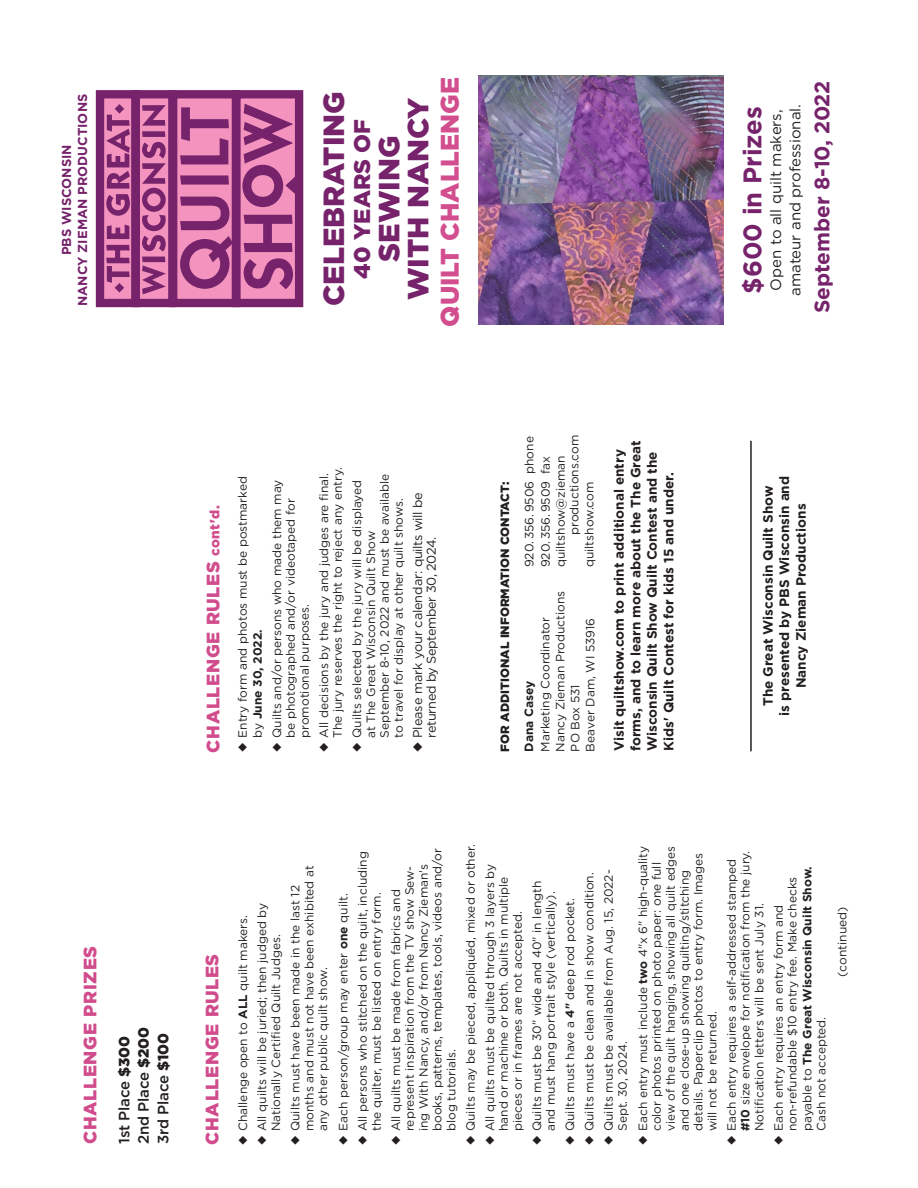
<style>
.page{position:relative;width:918px;height:1188px;background:#fff}
.page>*{position:absolute;margin:0;border:0;box-sizing:border-box;transform-origin:0 0}
.t1{font:900 29.25px/29.2px "Gotham";color:#76236c;text-align:center}
.t2{font:900 25.5px "Gotham";color:#d24e8f}
.t3{font:700 25.5px "Gotham";color:#76236c}
.t4{font:900 22.8px "Gotham";color:#76236c}
.t5{font:700 21px "Gotham";color:#76236c}
.t6{font:900 18px "Gotham";letter-spacing:.04em;color:#d14c8d}
.t7{font:15px/19.5px "Gotham";color:#231f20;text-align:center}
.t8{font:500 15px/19.5px "Gotham";letter-spacing:-.01em;color:#231f20}
.t9{font:700 13.5px/16.5px "Gotham";color:#231f20}
.small_text_no_rule{font:700 12.9px/15.9px "Gotham";color:#76236c;text-align:center}
.Contest_rules{font:12.75px/13.8px "Gotham";letter-spacing:-.025em;color:#231f20}
.Contest_rules-2{font:12px/13.8px "Gotham";color:#231f20}
.Contest_rules-3{font:700 12px/13.8px "Gotham";color:#231f20}
.t10{font:900 12px "Gotham";color:#231f20}
.s1{font-size:13.5px}
.s2{font-weight:700}
.s3{font-weight:900}
.s4{font-weight:400}
</style>
<div class="page">
<hr style="left:750px;top:441px;width:2px;height:310px;background:#231f20">
<img style="left:478px;top:75px;width:246px;height:250px">
<div style="left:100px;top:93px;width:200px;height:211px;background:#f393be"></div>
<div style="left:169px;top:90px;width:71px;height:217px;border:8px solid #76236c"></div>
<div style="left:232px;top:90px;width:71px;height:217px;border:8px solid #76236c"></div>
<svg style="left:180px;top:107px;width:53px;height:182px"></svg>
<svg style="left:242px;top:104px;width:60px;height:185px"></svg>
<div style="left:96px;top:90px;width:44px;height:217px;border:8px solid #76236c"></div>
<div style="left:132px;top:90px;width:45px;height:217px;border:8px solid #76236c"></div>
<svg style="left:142px;top:105px;width:24px;height:189px"></svg>
<svg style="left:106px;top:104px;width:24px;height:189px"></svg>
<p class="small_text_no_rule" style="left:59px;top:306px;width:214px;rotate:-90deg">PBS WISCONSIN<br>NANCY ZIEMAN PRODUCTIONS</p>
<p class="t1" style="left:319px;top:306px;width:216px;rotate:-90deg">CELEBRATING</p>
<p class="t4" style="left:346px;top:279px;width:161px;rotate:-90deg">40 YEARS OF</p>
<p class="t1" style="left:374px;top:300px;width:205px;rotate:-90deg">SEWING<br>WITH NANCY</p>
<p class="t2" style="left:432px;top:327px;width:251px;rotate:-90deg">QUILT CHALLENGE</p>
<p class="t3" style="left:736px;top:294px;width:189px;rotate:-90deg">$600 in Prizes</p>
<p class="t7" style="left:766px;top:296px;width:194px;rotate:-90deg">Open to all quilt makers, amateur and professional.</p>
<p class="t5" style="left:808px;top:313px;width:234px;rotate:-90deg">September 8-10, 2022</p>
<p class="t6" style="left:201px;top:753px;width:249px;rotate:-90deg">CHALLENGE RULES <span class="s1">cont'd.</span></p>
<p class="Contest_rules-2" style="left:235px;top:738px;width:263px;line-height:15px;text-indent:-14px;rotate:-90deg">◆ Entry form and photos must be postmarked by <span class="s2">June 30, 2022.</span></p>
<p class="Contest_rules-2" style="left:270px;top:738px;width:260px;text-indent:-14px;rotate:-90deg">◆ Quilts and/or persons who made them may be photographed and/or videotaped for promotional purposes.</p>
<p class="Contest_rules-2" style="left:317px;top:738px;width:272px;text-indent:-14px;rotate:-90deg">◆ All decisions by the jury and judges are final.<br>The jury reserves the right to reject any entry.</p>
<p class="Contest_rules-2" style="left:350px;top:738px;width:266px;text-indent:-14px;rotate:-90deg">◆ Quilts selected by the jury will be displayed at The Great Wisconsin Quilt Show September 8-10, 2022 and must be available to travel for display at other quilt shows.</p>
<p class="Contest_rules" style="left:410px;top:738px;width:247px;text-indent:-14px;rotate:-90deg">◆ Please mark your calendar: quilts will be returned by September 30, 2024.</p>
<p class="t10" style="left:496px;top:752px;width:272px;rotate:-90deg">FOR ADDITIONAL INFORMATION CONTACT:</p>
<p class="Contest_rules-2" style="left:521px;top:567px;width:132px;line-height:16.5px;rotate:-90deg">920. 356.9506 phone<br>920. 356.9509 fax</p>
<p class="Contest_rules-2" style="left:554px;top:535px;width:102px;text-indent:-32px;rotate:-90deg">quiltshow@zieman productions.com</p>
<p class="Contest_rules-2" style="left:582px;top:567px;width:87px;rotate:-90deg">quiltshow.com</p>
<p class="Contest_rules-2" style="left:553px;top:752px;width:162px;line-height:15px;rotate:-90deg">Nancy Zieman Productions<br>PO Box 531<br>Beaver Dam, WI 53916</p>
<p class="Contest_rules-2" style="left:520px;top:752px;width:136px;line-height:16.5px;rotate:-90deg"><span class="s2">Dana Casey<br></span>Marketing Coordinator</p>
<p class="t9" style="left:611px;top:751px;width:312px;rotate:-90deg">Visit quiltshow.com to print additional entry forms, and to learn more about the The Great Wisconsin Quilt Show Quilt Contest and the Kids' Quilt Contest for kids 15 and under.</p>
<p class="t9" style="left:760px;top:716px;width:241px;text-align:center;rotate:-90deg">The Great Wisconsin Quilt Show<br>is presented by PBS Wisconsin and<br>Nancy Zieman Productions</p>
<p class="t6" style="left:78px;top:1144px;width:200px;rotate:-90deg">CHALLENGE PRIZES</p>
<p class="t8" style="left:114px;top:1144px;width:119px;rotate:-90deg">1st Place <span class="s3">$300<br></span>2nd Place <span class="s3">$200<br></span>3rd Place <span class="s3">$100</span></p>
<p class="t6" style="left:200px;top:1145px;width:193px;rotate:-90deg">CHALLENGE RULES</p>
<p class="Contest_rules-2" style="left:236px;top:1145px;width:231px;rotate:-90deg">◆ Challenge open to <span class="s2">ALL</span> quilt makers.</p>
<p class="Contest_rules-2" style="left:255px;top:1131px;width:230px;text-indent:-14px;rotate:-90deg">◆ All quilts will be juried; then judged by<br>Nationally Certified Quilt Judges.</p>
<p class="Contest_rules-2" style="left:288px;top:1131px;width:267px;text-indent:-14px;rotate:-90deg">◆ Quilts must have been made in the last 12 months and must not have been exhibited at any other public quilt show.</p>
<p class="Contest_rules-2" style="left:336px;top:1145px;width:253px;rotate:-90deg">◆ Each person/group may enter <span class="s2">one</span> quilt.</p>
<p class="Contest_rules-2" style="left:355px;top:1131px;width:281px;text-indent:-14px;rotate:-90deg">◆ All persons who stitched on the quilt, including the quilter, must be listed on entry form.</p>
<p class="Contest_rules-2" style="left:389px;top:1131px;width:284px;text-indent:-14px;rotate:-90deg">◆ All quilts must be made from fabrics and represent inspiration from the TV show Sew&shy;ing With Nancy, and/or from Nancy Zieman's books, patterns, templates, tools, videos and/or blog tutorials.</p>
<p class="Contest_rules-2" style="left:463px;top:1145px;width:302px;rotate:-90deg">◆ Quilts may be pieced, appliquéd, mixed or other.</p>
<p class="Contest_rules-2" style="left:483px;top:1131px;width:269px;text-indent:-14px;rotate:-90deg">◆ All quilts must be quilted through 3 layers by hand or machine or both. Quilts in multiple pieces or in frames are not accepted.</p>
<p class="Contest_rules-2" style="left:530px;top:1145px;width:266px;text-align:center;rotate:-90deg">◆ Quilts must be 30" wide and 40" in length and must hang portrait style (vertically).</p>
<p class="Contest_rules-2" style="left:563px;top:1145px;width:248px;rotate:-90deg">◆ Quilts must have a <span class="s2">4"</span> deep rod pocket.</p>
<p class="Contest_rules-2" style="left:582px;top:1145px;width:274px;rotate:-90deg">◆ Quilts must be clean and in show condition.</p>
<p class="Contest_rules-2" style="left:601px;top:1131px;width:263px;text-indent:-14px;rotate:-90deg">◆ Quilts must be available from Aug. 15, 2022-<br>Sept. 30, 2024.</p>
<p class="Contest_rules-2" style="left:636px;top:1131px;width:287px;text-indent:-14px;rotate:-90deg">◆ Each entry must include <span class="s2">two</span> 4"x 6" high-quality color photos printed on photo paper: one full view of the quilt hanging, showing all quilt edges and one close-up showing quilting/stitching details. Paperclip photos to entry form. Images will not be returned.</p>
<p class="Contest_rules-2" style="left:724px;top:1131px;width:282px;text-indent:-14px;rotate:-90deg">◆ Each entry requires a self-addressed stamped <span class="s2">#10</span> size envelope for notification from the jury.<br>Notification letters will be sent July 31.</p>
<p class="Contest_rules-2" style="left:771px;top:1131px;width:256px;text-indent:-14px;rotate:-90deg">◆ Each entry requires an entry form and non-refundable $10 entry fee. Make checks</p>
<p class="Contest_rules-3" style="left:800px;top:1131px;width:266px;rotate:-90deg"><span class="s4">payable to</span> The Great Wisconsin Quilt Show.<br><span class="s4">Cash not accepted.</span></p>
<p class="Contest_rules-2" style="left:835px;top:977px;width:71px;rotate:-90deg">(continued)</p>
</div>
